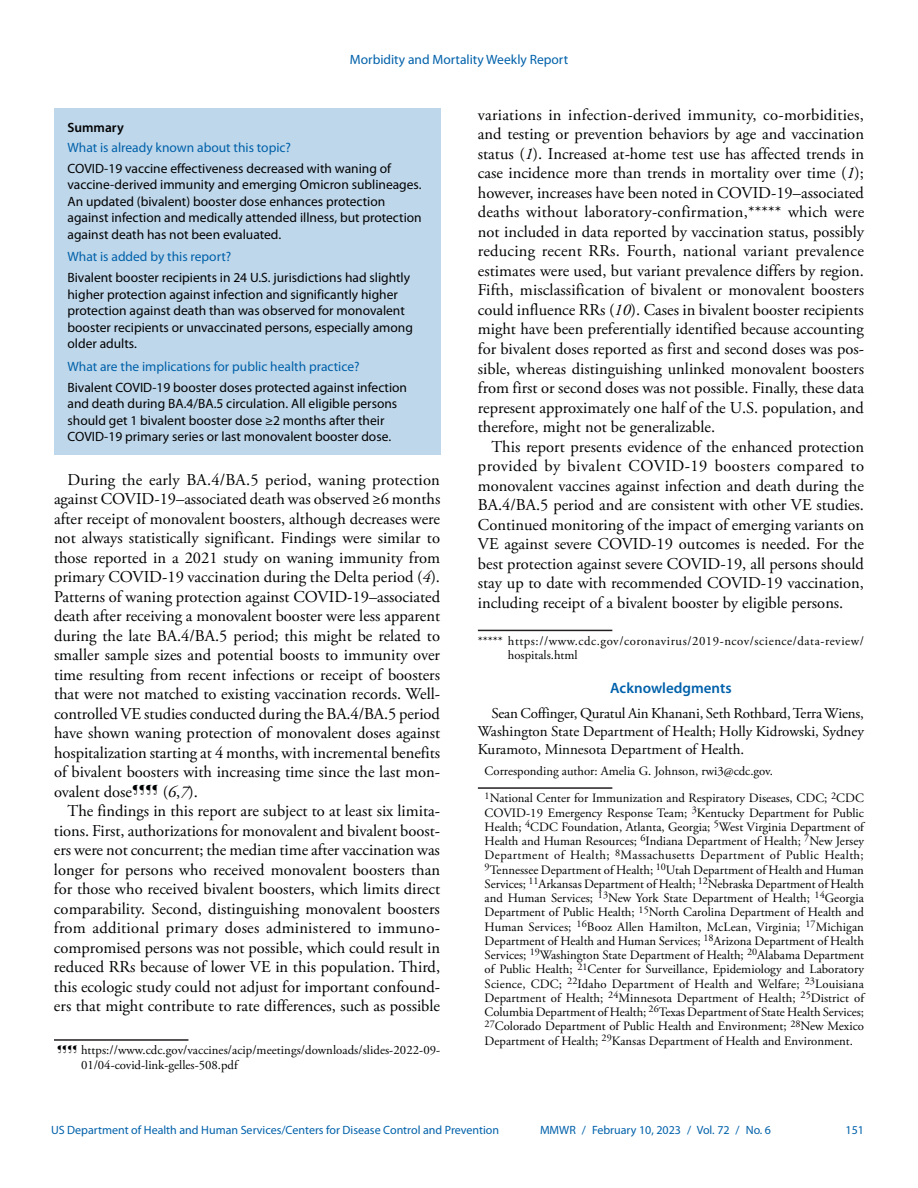
<style>
.page{position:relative;width:918px;height:1188px;background:#fff}
.page>*{position:absolute;margin:0;border:0;box-sizing:border-box;transform-origin:0 0}
.Paragraph{font:16.5px/19.5px "Adobe Garamond Pro";color:#010203;text-align:justify}
.Acknowledgment{font:15px/18px "Adobe Garamond Pro";color:#010203;text-align:justify}
.Acknowledgment_Head{font:600 15px "Myriad Pro";color:#0061aa}
.Summary_Box_Text{font:13.5px/16.5px "Myriad Pro";color:#010203}
.Summary_Box_Heading{font:13.5px "Myriad Pro";color:#0061aa}
.Summary_Box_Ttile{font:600 13.5px "Myriad Pro";color:#010203}
.Author_Affiliations{font:12.75px/14.2px "Adobe Garamond Pro";color:#010203;text-align:justify}
.footnote_w_rule_text{font:12.75px/14.2px "Adobe Garamond Pro";letter-spacing:.005em;color:#010203}
.footnote_w_rule_text-2{font:12.75px/14.2px "Adobe Garamond Pro";letter-spacing:.045em;color:#010203}
.Corresponding_Author{font:12.75px "Adobe Garamond Pro";color:#010203}
.t1{font:12px "Myriad Pro";color:#0061aa}
.s1{font-style:italic}
</style>
<div class="page">
<div style="left:54px;top:108px;width:386px;height:347px;background:#bfd7ea"></div>
<hr style="left:54px;top:1039px;width:134px;height:2px;background:#231f20">
<hr style="left:478px;top:787px;width:134px;height:2px;background:#231f20">
<hr style="left:478px;top:630px;width:134px;height:1px;background:#231f20">
<p class="Summary_Box_Heading" style="left:350px;top:52px;width:220px">Morbidity and Mortality Weekly Report</p>
<h1 class="Summary_Box_Ttile" style="left:68px;top:120px;width:58px">Summary</h1>
<h1 class="Summary_Box_Heading" style="left:68px;top:140px;width:225px">What is already known about this topic?</h1>
<p class="Summary_Box_Text" style="left:68px;top:160px;width:356px">COVID-19 vaccine effectiveness decreased with waning of vaccine-derived immunity and emerging Omicron sublineages.<br>An updated (bivalent) booster dose enhances protection against infection and medically attended illness, but protection against death has not been evaluated.</p>
<h1 class="Summary_Box_Heading" style="left:68px;top:249px;width:165px">What is added by this report?</h1>
<p class="Summary_Box_Text" style="left:68px;top:270px;width:347px">Bivalent booster recipients in 24 U.S. jurisdictions had slightly higher protection against infection and significantly higher protection against death than was observed for monovalent booster recipients or unvaccinated persons, especially among older adults.</p>
<h1 class="Summary_Box_Heading" style="left:68px;top:359px;width:294px">What are the implications for public health practice?</h1>
<p class="Summary_Box_Text" style="left:68px;top:379px;width:341px">Bivalent COVID-19 booster doses protected against infection and death during BA.4/BA.5 circulation. All eligible persons should get 1 bivalent booster dose ≥2 months after their COVID-19 primary series or last monovalent booster dose.</p>
<p class="Paragraph" style="left:54px;top:470px;width:388px;text-indent:13px">During the early BA.4/BA.5 period, waning protection against COVID-19–associated death was observed ≥6 months after receipt of monovalent boosters, although decreases were not always statistically significant. Findings were similar to those reported in a 2021 study on waning immunity from primary COVID-19 vaccination during the Delta period (<span class="s1">4</span>).<br>Patterns of waning protection against COVID-19–associated death after receiving a monovalent booster were less apparent during the late BA.4/BA.5 period; this might be related to smaller sample sizes and potential boosts to immunity over time resulting from recent infections or receipt of boosters that were not matched to existing vaccination records. Well&shy;controlled VE studies conducted during the BA.4/BA.5 period have shown waning protection of monovalent doses against hospitalization starting at 4 months, with incremental benefits of bivalent boosters with increasing time since the last mon&shy;ovalent dose<sup>¶¶¶¶</sup> (<span class="s1">6</span>,<span class="s1">7</span>).</p>
<p class="Paragraph" style="left:54px;top:802px;width:388px;text-indent:13px">The findings in this report are subject to at least six limita&shy;tions. First, authorizations for monovalent and bivalent boost&shy;ers were not concurrent; the median time after vaccination was longer for persons who received monovalent boosters than for those who received bivalent boosters, which limits direct comparability. Second, distinguishing monovalent boosters from additional primary doses administered to immuno&shy;compromised persons was not possible, which could result in reduced RRs because of lower VE in this population. Third, this ecologic study could not adjust for important confound&shy;ers that might contribute to rate differences, such as possible</p>
<p class="footnote_w_rule_text" style="left:81px;top:1044px;width:361px;text-indent:-24px"><sup>¶¶¶¶</sup> https://www.cdc.gov/vaccines/acip/meetings/downloads/slides-2022-09-<br>01/04-covid-link-gelles-508.pdf</p>
<p class="Paragraph" style="left:478px;top:106px;width:388px">variations in infection-derived immunity, co-morbidities, and testing or prevention behaviors by age and vaccination status (<span class="s1">1</span>). Increased at-home test use has affected trends in case incidence more than trends in mortality over time (<span class="s1">1</span>); however, increases have been noted in COVID-19–associated deaths without laboratory-confirmation,***** which were not included in data reported by vaccination status, possibly reducing recent RRs. Fourth, national variant prevalence estimates were used, but variant prevalence differs by region.<br>Fifth, misclassification of bivalent or monovalent boosters could influence RRs (<span class="s1">10</span>). Cases in bivalent booster recipients might have been preferentially identified because accounting for bivalent doses reported as first and second doses was pos&shy;sible, whereas distinguishing unlinked monovalent boosters from first or second doses was not possible. Finally, these data represent approximately one half of the U.S. population, and therefore, might not be generalizable.</p>
<p class="Paragraph" style="left:478px;top:437px;width:388px;text-indent:13px">This report presents evidence of the enhanced protection provided by bivalent COVID-19 boosters compared to monovalent vaccines against infection and death during the BA.4/BA.5 period and are consistent with other VE studies.<br>Continued monitoring of the impact of emerging variants on VE against severe COVID-19 outcomes is needed. For the best protection against severe COVID-19, all persons should stay up to date with recommended COVID-19 vaccination, including receipt of a bivalent booster by eligible persons.</p>
<p class="footnote_w_rule_text-2" style="left:508px;top:634px;width:358px;text-indent:-30px">***** https://www.cdc.gov/coronavirus/2019-ncov/science/data-review/ hospitals.html</p>
<h1 class="Acknowledgment_Head" style="left:610px;top:680px;width:123px">Acknowledgments</h1>
<p class="Acknowledgment" style="left:478px;top:704px;width:388px;text-indent:14px">Sean Coffinger, Quratul Ain Khanani, Seth Rothbard, Terra Wiens, Washington State Department of Health; Holly Kidrowski, Sydney Kuramoto, Minnesota Department of Health.</p>
<p class="Corresponding_Author" style="left:485px;top:763px;width:290px">Corresponding author: Amelia G. Johnson, rwi3@cdc.gov.</p>
<p class="Author_Affiliations" style="left:485px;top:792px;width:381px"><sup>1</sup>National Center for Immunization and Respiratory Diseases, CDC; <sup>2</sup>CDC COVID-19 Emergency Response Team; <sup>3</sup>Kentucky Department for Public Health; <sup>4</sup>CDC Foundation, Atlanta, Georgia; <sup>5</sup>West Virginia Department of Health and Human Resources; <sup>6</sup>Indiana Department of Health; <sup>7</sup>New Jersey Department of Health; <sup>8</sup>Massachusetts Department of Public Health; <sup>9</sup>Tennessee Department of Health; <sup>10</sup>Utah Department of Health and Human Services; <sup>11</sup>Arkansas Department of Health; <sup>12</sup>Nebraska Department of Health and Human Services; <sup>13</sup>New York State Department of Health; <sup>14</sup>Georgia Department of Public Health; <sup>15</sup>North Carolina Department of Health and Human Services; <sup>16</sup>Booz Allen Hamilton, McLean, Virginia; <sup>17</sup>Michigan Department of Health and Human Services; <sup>18</sup>Arizona Department of Health Services; <sup>19</sup>Washington State Department of Health; <sup>20</sup>Alabama Department of Public Health; <sup>21</sup>Center for Surveillance, Epidemiology and Laboratory Science, CDC; <sup>22</sup>Idaho Department of Health and Welfare; <sup>23</sup>Louisiana Department of Health; <sup>24</sup>Minnesota Department of Health; <sup>25</sup>District of Columbia Department of Health; <sup>26</sup>Texas Department of State Health Services; <sup>27</sup>Colorado Department of Public Health and Environment; <sup>28</sup>New Mexico Department of Health; <sup>29</sup>Kansas Department of Health and Environment.</p>
<p class="t1" style="left:51px;top:1123px;width:450px">US Department of Health and Human Services/Centers for Disease Control and Prevention</p>
<p class="t1" style="left:540px;top:1124px;width:233px">MMWR / February 10, 2023 / Vol. 72 / No. 6</p>
<p class="t1" style="left:846px;top:1124px;width:20px">151</p>
</div>
